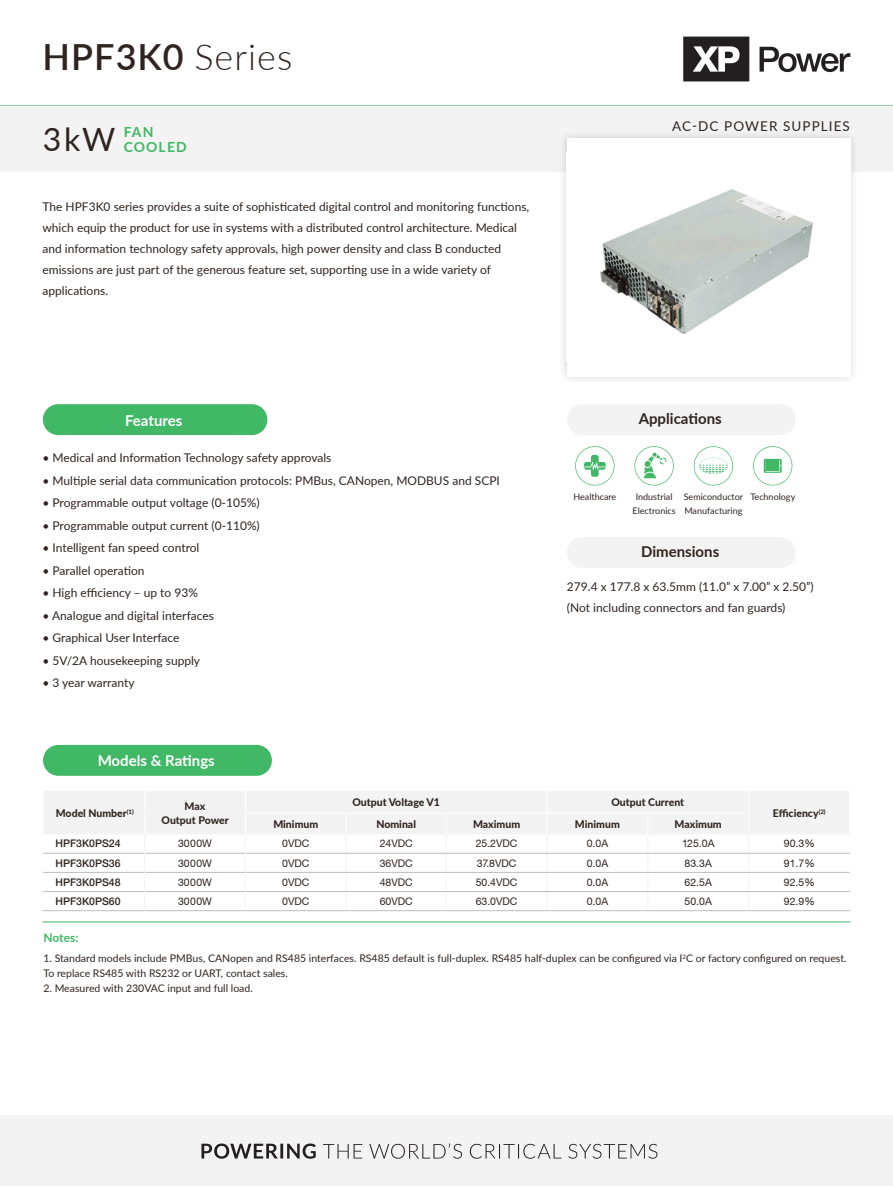
<style>
.page{position:relative;width:893px;height:1187px;background:#fff}
.page>*{position:absolute;margin:0;border:0;box-sizing:border-box;transform-origin:0 0}
.t1{font:600 36px "Lato";letter-spacing:.03em;color:#2f241f}
.t2{font:32.1px "Lato";color:#2f241f}
.t3{font:700 15px "Lato";color:#2f241f}
.t4{font:700 15px "Lato";color:#fff}
.t5{font:700 13.95px/15.3px "Lato";letter-spacing:.08em;color:#40b865}
.t6{font:13.5px "Lato";letter-spacing:.08em;color:#2f241f}
.t7{font:12px/21px "Lato";color:#2f241f}
.t8{font:700 12px "Lato";letter-spacing:-.005em;color:#40b865}
.t9{font:10.5px/15px "Lato";color:#2f241f}
.t10{font:10.5px "Helvetica Neue CE";color:#2f241f}
.t11{font:800 10.5px "Lato";color:#2f241f}
.t12{font:500 10.5px "Helvetica Neue LT";color:#2f241f}
.t13{font:9px/13.5px "Lato";color:#2f241f;text-align:center}
.s1{font-weight:300}
</style>
<div class="page">
<div style="left:567px;top:404px;width:229px;height:31px;background:#f3f3f3;border-radius:15px"></div>
<hr style="left:0;top:105px;width:893px;height:1px;background:#40b865">
<div style="left:0;top:106px;width:893px;height:66px;background:#f3f3f3"></div>
<div style="left:0;top:1114px;width:893px;height:71px;background:#f3f3f3"></div>
<div style="left:558px;top:129px;width:301px;height:256px;background:#2f241f;opacity:.2"></div>
<div style="left:567px;top:138px;width:283px;height:238px;background:#fff"></div>
<img style="left:600px;top:189px;width:213px;height:145px">
<div style="left:43px;top:404px;width:224px;height:31px;background:#40b865;border-radius:15px"></div>
<div style="left:567px;top:537px;width:229px;height:31px;background:#f3f3f3;border-radius:15px"></div>
<div style="left:43px;top:744px;width:229px;height:31px;background:#40b865;border-radius:15px"></div>
<hr style="left:42px;top:910px;width:103px;height:1px;background:#bebcbc">
<hr style="left:145px;top:910px;width:100px;height:1px;background:#bebcbc">
<hr style="left:346px;top:910px;width:100px;height:1px;background:#bebcbc">
<hr style="left:446px;top:910px;width:101px;height:1px;background:#bebcbc">
<hr style="left:547px;top:910px;width:101px;height:1px;background:#bebcbc">
<hr style="left:648px;top:910px;width:101px;height:1px;background:#bebcbc">
<hr style="left:749px;top:910px;width:101px;height:1px;background:#bebcbc">
<hr style="left:245px;top:910px;width:101px;height:1px;background:#bebcbc">
<svg style="left:43px;top:791px;width:807px;height:119px"></svg>
<hr style="left:245px;top:812px;width:101px;height:1px;background:#fff">
<hr style="left:346px;top:812px;width:100px;height:1px;background:#fff">
<hr style="left:446px;top:812px;width:101px;height:1px;background:#fff">
<hr style="left:547px;top:812px;width:101px;height:1px;background:#fff">
<hr style="left:648px;top:812px;width:101px;height:1px;background:#fff">
<hr style="left:43px;top:921px;width:807px;height:1px;background:#40b865">
<svg style="left:634px;top:446px;width:40px;height:39px"></svg>
<svg style="left:575px;top:446px;width:39px;height:39px"></svg>
<svg style="left:753px;top:446px;width:39px;height:39px"></svg>
<div style="left:766px;top:460px;width:13px;height:11px;background:#40b865"></div>
<svg style="left:694px;top:446px;width:39px;height:39px"></svg>
<svg style="left:683px;top:37px;width:66px;height:44px"></svg>
<svg style="left:759px;top:47px;width:91px;height:25px"></svg>
<svg style="left:201px;top:1143px;width:456px;height:15px"></svg>
<p class="t1" style="left:43px;top:30px;width:251px">HPF3K0 <span class="s1">Series</span></p>
<p class="t2" style="left:43px;top:116px;width:74px">3kW</p>
<p class="t5" style="left:124px;top:123px;width:64px">FAN<br>COOLED</p>
<p class="t7" style="left:43px;top:196px;width:488px">The HPF3K0 series provides a suite of sophisticated digital control and monitoring functions, which equip the product for use in systems with a distributed control architecture. Medical and information technology safety approvals, high power density and class B conducted emissions are just part of the generous feature set, supporting use in a wide variety of applications.</p>
<p class="t6" style="left:672px;top:116px;width:179px">AC-DC POWER SUPPLIES</p>
<p class="t4" style="left:125px;top:409px;width:59px">Features</p>
<p class="t7" style="left:43px;top:446px;width:290px">• Medical and Information Technology safety approvals</p>
<p class="t7" style="left:43px;top:469px;width:459px">• Multiple serial data communication protocols: PMBus, CANopen, MODBUS and SCPI</p>
<p class="t7" style="left:43px;top:491px;width:219px">• Programmable output voltage (0-105%)</p>
<p class="t7" style="left:43px;top:514px;width:219px">• Programmable output current (0-110%)</p>
<p class="t7" style="left:43px;top:536px;width:158px">• Intelligent fan speed control</p>
<p class="t7" style="left:43px;top:559px;width:104px">• Parallel operation</p>
<p class="t7" style="left:43px;top:581px;width:157px">• High efficiency – up to 93%</p>
<p class="t7" style="left:43px;top:604px;width:173px">• Analogue and digital interfaces</p>
<p class="t7" style="left:43px;top:626px;width:139px">• Graphical User Interface</p>
<p class="t7" style="left:43px;top:649px;width:159px">• 5V/2A housekeeping supply</p>
<p class="t7" style="left:43px;top:671px;width:94px">• 3 year warranty</p>
<p class="t3" style="left:639px;top:407px;width:85px">Applications</p>
<p class="t13" style="left:573px;top:489px;width:44px">Healthcare</p>
<p class="t13" style="left:684px;top:489px;width:61px">Semiconductor</p>
<p class="t13" style="left:750px;top:489px;width:46px">Technology</p>
<p class="t13" style="left:684px;top:503px;width:60px">Manufacturing</p>
<p class="t13" style="left:633px;top:489px;width:45px">Industrial<br>Electronics</p>
<p class="t3" style="left:641px;top:540px;width:80px">Dimensions</p>
<p class="t7" style="left:567px;top:575px;width:248px">279.4 x 177.8 x 63.5mm (11.0” x 7.00” x 2.50”)</p>
<p class="t7" style="left:567px;top:596px;width:220px">(Not including connectors and fan guards)</p>
<p class="t4" style="left:98px;top:749px;width:119px">Models &amp; Ratings</p>
<p class="t11" style="left:56px;top:805px;width:80px">Model Number<sup>(1)</sup></p>
<p class="t11" style="left:185px;top:798px;width:22px">Max</p>
<p class="t11" style="left:162px;top:811px;width:69px">Output Power</p>
<p class="t11" style="left:352px;top:794px;width:89px">Output Voltage V1</p>
<p class="t11" style="left:611px;top:794px;width:74px">Output Current</p>
<p class="t11" style="left:273px;top:816px;width:46px">Minimum</p>
<p class="t11" style="left:376px;top:816px;width:41px">Nominal</p>
<p class="t11" style="left:473px;top:816px;width:49px">Maximum</p>
<p class="t11" style="left:575px;top:816px;width:46px">Minimum</p>
<p class="t11" style="left:675px;top:816px;width:49px">Maximum</p>
<p class="t11" style="left:773px;top:805px;width:54px">Efficiency<sup>(2)</sup></p>
<p class="t12" style="left:55px;top:837px;width:67px">HPF3K0PS24</p>
<p class="t10" style="left:178px;top:837px;width:35px">3000W</p>
<p class="t10" style="left:282px;top:837px;width:29px">0VDC</p>
<p class="t10" style="left:380px;top:837px;width:35px">24VDC</p>
<p class="t10" style="left:476px;top:837px;width:43px">25.2VDC</p>
<p class="t10" style="left:587px;top:837px;width:23px">0.0A</p>
<p class="t10" style="left:682px;top:837px;width:34px">125.0A</p>
<p class="t10" style="left:784px;top:837px;width:32px">90.3%</p>
<p class="t12" style="left:55px;top:856px;width:67px">HPF3K0PS36</p>
<p class="t10" style="left:178px;top:856px;width:35px">3000W</p>
<p class="t10" style="left:282px;top:856px;width:29px">0VDC</p>
<p class="t10" style="left:380px;top:856px;width:35px">36VDC</p>
<p class="t10" style="left:477px;top:856px;width:41px">37.8VDC</p>
<p class="t10" style="left:587px;top:856px;width:23px">0.0A</p>
<p class="t10" style="left:685px;top:856px;width:29px">83.3A</p>
<p class="t10" style="left:784px;top:856px;width:32px">91.7%</p>
<p class="t12" style="left:55px;top:875px;width:67px">HPF3K0PS48</p>
<p class="t10" style="left:178px;top:875px;width:35px">3000W</p>
<p class="t10" style="left:282px;top:875px;width:29px">0VDC</p>
<p class="t10" style="left:380px;top:875px;width:35px">48VDC</p>
<p class="t10" style="left:476px;top:875px;width:43px">50.4VDC</p>
<p class="t10" style="left:587px;top:875px;width:23px">0.0A</p>
<p class="t10" style="left:685px;top:875px;width:29px">62.5A</p>
<p class="t10" style="left:784px;top:875px;width:32px">92.5%</p>
<p class="t12" style="left:55px;top:894px;width:67px">HPF3K0PS60</p>
<p class="t10" style="left:178px;top:894px;width:35px">3000W</p>
<p class="t10" style="left:282px;top:894px;width:29px">0VDC</p>
<p class="t10" style="left:380px;top:894px;width:35px">60VDC</p>
<p class="t10" style="left:476px;top:894px;width:43px">63.0VDC</p>
<p class="t10" style="left:587px;top:894px;width:23px">0.0A</p>
<p class="t10" style="left:685px;top:894px;width:29px">50.0A</p>
<p class="t10" style="left:784px;top:894px;width:32px">92.9%</p>
<p class="t8" style="left:43px;top:928px;width:37px">Notes:</p>
<p class="t9" style="left:43px;top:950px;width:805px">1. Standard models include PMBus, CANopen and RS485 interfaces. RS485 default is full-duplex. RS485 half-duplex can be configured via I<sup>2</sup>C or factory configured on request.<br>To replace RS485 with RS232 or UART, contact sales.</p>
<p class="t9" style="left:43px;top:980px;width:211px">2. Measured with 230VAC input and full load.</p>
</div>
